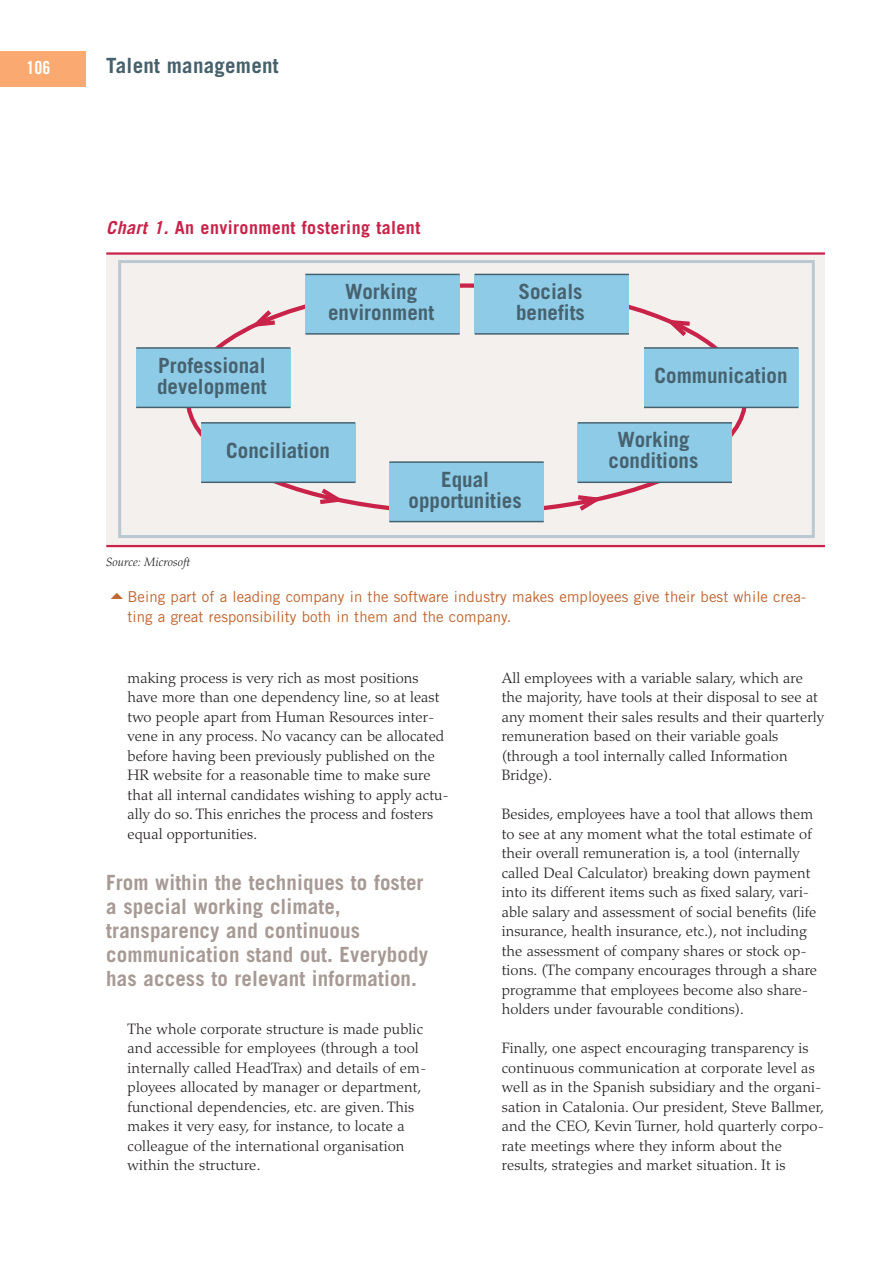
<style>
.page{position:relative;width:893px;height:1263px;background:#fff}
.page>*{position:absolute;margin:0;border:0;box-sizing:border-box;transform-origin:0 0}
.t1{font:700 21px/24px "Trade Gothic";letter-spacing:.005em;color:#a79a95}
.t2{font:700 21px/21px "Trade Gothic";color:#47626f;text-align:center}
.t3{font:700 21px "Trade Gothic";letter-spacing:.01em;color:#47616c}
.t4{font:700 18px "Trade Gothic";letter-spacing:.02em;color:#c9234a}
.t5{font:18px "Trade Gothic Bold Cond Twenty";color:#fff}
.t6{font:300 15px/19.5px "Palatino";letter-spacing:.005em;color:#231f20}
.t7{font:15px/20.2px "Trade Gothic";letter-spacing:.005em;color:#bf6530}
.t8{font:italic 300 12px "Palatino";letter-spacing:.005em;color:#231f20}
.s1{font-style:italic}
</style>
<div class="page">
<div style="left:0;top:51px;width:85px;height:36px;background:#faaa71"></div>
<div style="left:106px;top:254px;width:719px;height:292px;background:#f3f0ee"></div>
<svg style="left:184px;top:281px;width:565px;height:230px"></svg>
<div style="left:118px;top:260px;width:697px;height:278px;border:3px solid #bac9d1"></div>
<div style="left:305px;top:274px;width:155px;height:60px;background:#8ecbe7"></div>
<hr style="left:305px;top:274px;width:155px;height:1px;background:#47626f">
<hr style="left:305px;top:333px;width:155px;height:2px;background:#47626f">
<div style="left:475px;top:274px;width:154px;height:60px;background:#8ecbe7"></div>
<hr style="left:475px;top:274px;width:154px;height:1px;background:#47626f">
<hr style="left:475px;top:333px;width:154px;height:2px;background:#47626f">
<div style="left:136px;top:348px;width:154px;height:59px;background:#8ecbe7"></div>
<hr style="left:136px;top:347px;width:154px;height:2px;background:#47626f">
<hr style="left:136px;top:407px;width:154px;height:1px;background:#47626f">
<div style="left:644px;top:348px;width:154px;height:59px;background:#8ecbe7"></div>
<hr style="left:644px;top:347px;width:154px;height:2px;background:#47626f">
<hr style="left:644px;top:407px;width:154px;height:1px;background:#47626f">
<div style="left:389px;top:462px;width:155px;height:60px;background:#8ecbe7"></div>
<hr style="left:389px;top:461px;width:155px;height:2px;background:#47626f">
<hr style="left:389px;top:521px;width:155px;height:1px;background:#47626f">
<div style="left:201px;top:423px;width:154px;height:59px;background:#8ecbe7"></div>
<hr style="left:201px;top:422px;width:154px;height:2px;background:#47626f">
<hr style="left:201px;top:482px;width:154px;height:1px;background:#47626f">
<div style="left:578px;top:423px;width:154px;height:59px;background:#8ecbe7"></div>
<hr style="left:578px;top:422px;width:154px;height:2px;background:#47626f">
<hr style="left:578px;top:482px;width:154px;height:1px;background:#47626f">
<hr style="left:106px;top:252px;width:719px;height:3px;background:#c9234a">
<hr style="left:106px;top:545px;width:719px;height:2px;background:#c9234a">
<p class="t5" style="left:26px;top:61px;width:25px">106</p>
<h1 class="t3" style="left:106px;top:58px;width:174px">Talent management</h1>
<p class="t4" style="left:106px;top:221px;width:316px"><span class="s1">Chart 1.</span> An environment fostering talent</p>
<h1 class="t2" style="left:328px;top:283px;width:108px">Working environment</h1>
<h1 class="t2" style="left:516px;top:283px;width:70px;text-align:left">Socials benefits</h1>
<h1 class="t2" style="left:157px;top:356px;width:111px;text-align:left">Professional development</h1>
<h1 class="t2" style="left:655px;top:367px;width:135px">Communication</h1>
<h1 class="t2" style="left:226px;top:442px;width:105px">Conciliation</h1>
<h1 class="t2" style="left:609px;top:431px;width:91px">Working conditions</h1>
<h1 class="t2" style="left:409px;top:471px;width:115px">Equal opportunities</h1>
<p class="t8" style="left:106px;top:557px;width:85px">Source: Microsoft</p>
<p class="t7" style="left:127px;top:588px;width:680px">Being part of a leading company in the software industry makes employees give their best while crea&shy;ting a great responsibility both in them and the company.</p>
<p class="t6" style="left:128px;top:669px;width:323px">making process is very rich as most positions have more than one dependency line, so at least two people apart from Human Resources inter&shy;vene in any process. No vacancy can be allocated before having been previously published on the HR website for a reasonable time to make sure that all internal candidates wishing to apply actu&shy;ally do so. This enriches the process and fosters equal opportunities.</p>
<h1 class="t1" style="left:106px;top:873px;width:323px">From within the techniques to foster a special working climate, transparency and continuous communication stand out. Everybody has access to relevant information.</h1>
<p class="t6" style="left:128px;top:1020px;width:300px">The whole corporate structure is made public and accessible for employees (through a tool internally called HeadTrax) and details of em&shy;ployees allocated by manager or department, functional dependencies, etc. are given. This makes it very easy, for instance, to locate a colleague of the international organisation within the structure.</p>
<p class="t6" style="left:502px;top:669px;width:324px">All employees with a variable salary, which are the majority, have tools at their disposal to see at any moment their sales results and their quarterly remuneration based on their variable goals (through a tool internally called Information Bridge).</p>
<p class="t6" style="left:502px;top:806px;width:317px">Besides, employees have a tool that allows them to see at any moment what the total estimate of their overall remuneration is, a tool (internally called Deal Calculator) breaking down payment into its different items such as fixed salary, vari&shy;able salary and assessment of social benefits (life insurance, health insurance, etc.), not including the assessment of company shares or stock op&shy;tions. (The company encourages through a share programme that employees become also share&shy;holders under favourable conditions).</p>
<p class="t6" style="left:502px;top:1040px;width:324px">Finally, one aspect encouraging transparency is continuous communication at corporate level as well as in the Spanish subsidiary and the organi&shy;sation in Catalonia. Our president, Steve Ballmer, and the CEO, Kevin Turner, hold quarterly corpo&shy;rate meetings where they inform about the results, strategies and market situation. It is</p>
</div>
